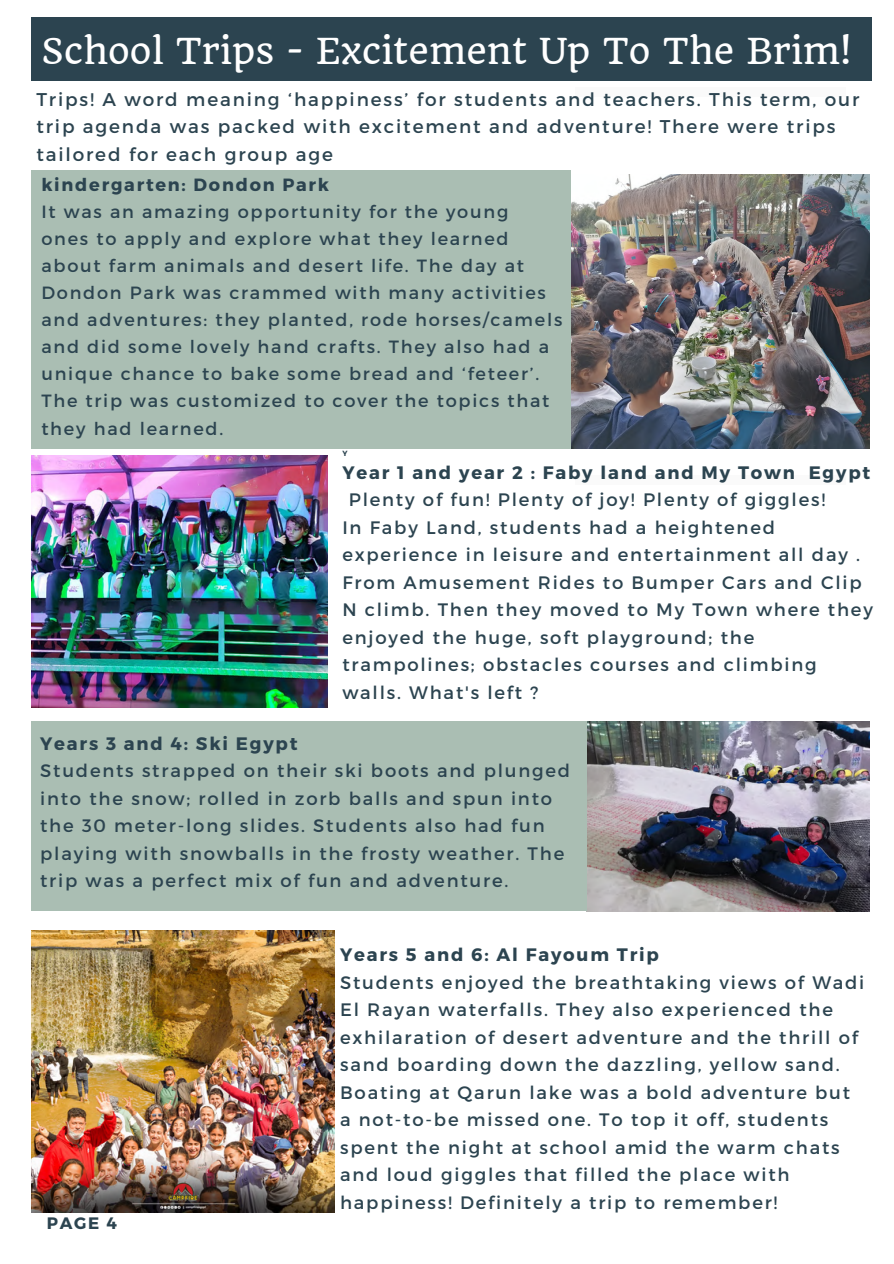
<style>
.page{position:relative;width:894px;height:1264px;background:#fff}
.page>*{position:absolute;margin:0;border:0;box-sizing:border-box;transform-origin:0 0}
.t1{font:34.95px "Quando";color:#fff}
.t2{font:18.45px/27.6px "Montserrat";letter-spacing:.1em;color:#2c4450}
.t3{font:18px/27.5px "Montserrat";letter-spacing:.1em;color:#2c4450}
.t4{font:700 18px "Montserrat";letter-spacing:.1em;color:#2c4450}
.t5{font:17.7px/27px "Montserrat";letter-spacing:.1em;color:#2c4450}
.t6{font:700 17.7px "Montserrat";letter-spacing:.1em;color:#2c4450}
.t7{font:700 16.5px "Montserrat";color:#2c4450}
.t8{font:700 7.5px "Montserrat";color:#2c4450}
</style>
<div class="page">
<div style="left:575px;top:88px;width:270px;height:9px;background:#fafafa"></div>
<div style="left:575px;top:475px;width:270px;height:9px;background:#fafafa"></div>
<img style="left:571px;top:174px;width:298px;height:274px">
<img style="left:586px;top:721px;width:283px;height:190px">
<img style="left:31px;top:930px;width:303px;height:282px">
<img style="left:31px;top:456px;width:297px;height:251px">
<div style="left:31px;top:170px;width:540px;height:278px;background:#aabeb3"></div>
<div style="left:32px;top:17px;width:839px;height:63px;background:#2c4450"></div>
<div style="left:31px;top:721px;width:555px;height:190px;background:#aabeb3"></div>
<p class="t1" style="left:41px;top:30px;width:811px">School Trips - Excitement Up To The Brim!</p>
<p class="t2" style="left:36px;top:84px;width:824px">Trips! A word meaning ‘happiness’ for students and teachers. This term, our trip agenda was packed with excitement and adventure! There were trips tailored for each group age</p>
<p class="t6" style="left:41px;top:173px;width:289px">kindergarten: Dondon Park</p>
<p class="t5" style="left:41px;top:197px;width:522px">It was an amazing opportunity for the young<br>ones to apply and explore what they learned about farm animals and desert life. The day at Dondon Park was crammed with many activities and adventures: they planted, rode horses/camels and did some lovely hand crafts. They also had a unique chance to bake some bread and ‘feteer’.<br>The trip was customized to cover the topics that they had learned.</p>
<p class="t8" style="left:342px;top:448px;width:7px">Y</p>
<p class="t4" style="left:342px;top:460px;width:529px">Year 1 and year 2 : Faby land and My Town Egypt</p>
<p class="t3" style="left:348px;top:485px;width:478px">Plenty of fun! Plenty of joy! Plenty of giggles!</p>
<p class="t3" style="left:342px;top:513px;width:532px">In Faby Land, students had a heightened experience in leisure and entertainment all day .<br>From Amusement Rides to Bumper Cars and Clip N climb. Then they moved to My Town where they enjoyed the huge, soft playground; the trampolines; obstacles courses and climbing walls. What's left ?</p>
<p class="t4" style="left:40px;top:731px;width:259px">Years 3 and 4: Ski Egypt</p>
<p class="t3" style="left:40px;top:756px;width:531px">Students strapped on their ski boots and plunged into the snow; rolled in zorb balls and spun into the 30 meter-long slides. Students also had fun playing with snowballs in the frosty weather. The trip was a perfect mix of fun and adventure.</p>
<p class="t7" style="left:47px;top:1212px;width:72px">PAGE 4</p>
<p class="t4" style="left:340px;top:943px;width:320px">Years 5 and 6: Al Fayoum Trip</p>
<p class="t3" style="left:340px;top:967px;width:525px">Students enjoyed the breathtaking views of Wadi El Rayan waterfalls. They also experienced the exhilaration of desert adventure and the thrill of sand boarding down the dazzling, yellow sand.<br>Boating at Qarun lake was a bold adventure but a not-to-be missed one. To top it off, students spent the night at school amid the warm chats and loud giggles that filled the place with happiness! Definitely a trip to remember!</p>
</div>
